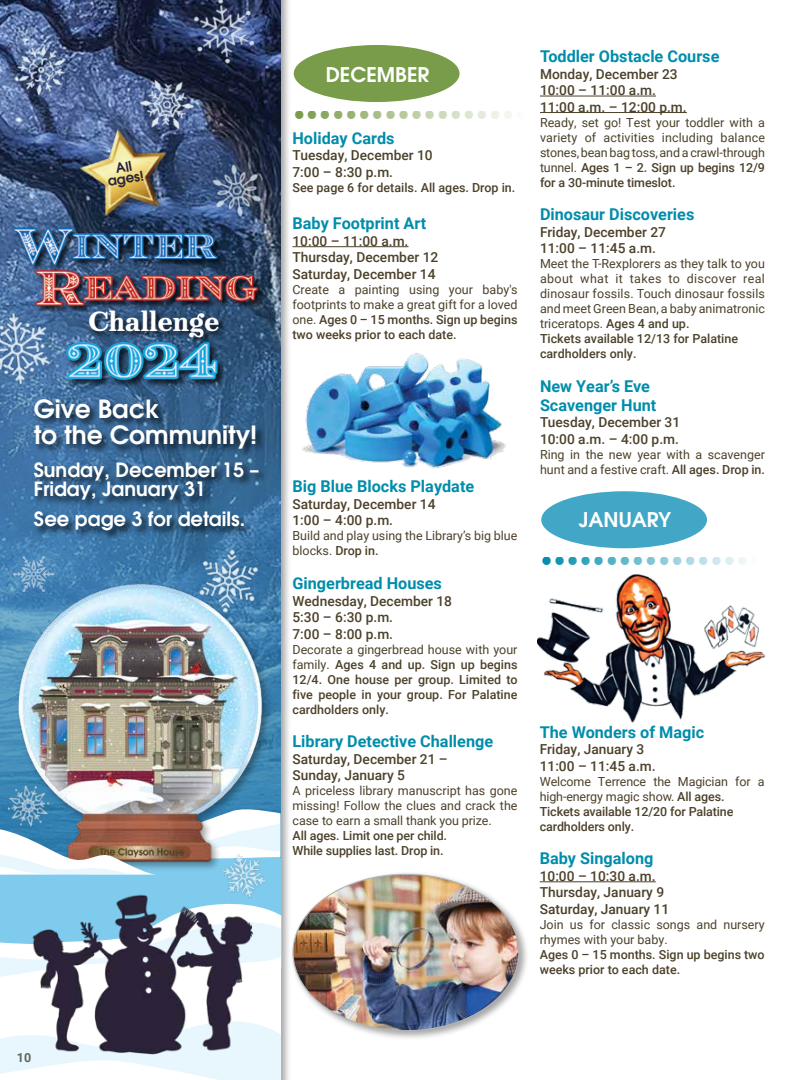
<style>
.page{position:relative;width:810px;height:1080px;background:#fff}
.page>*{position:absolute;margin:0;border:0;box-sizing:border-box;transform-origin:0 0}
.t1{font:700 41.88px "Futura BT";color:#789c4a}
.t2{font:700 41.88px "Futura BT";color:#008dab}
.t3{font:700 27.62px "Victorian Orchid";color:#fff}
.t4{font:600 25px/26.2px "ITC Avant Garde Pro";color:#fff}
.t5{font:600 20.38px "Avant Garde";color:#fff}
.t6{font:600 19.5px/19.5px "ITC Avant Garde Pro";color:#fff}
.t7{font:700 16.25px/18.8px "Roboto";color:#008dab}
.t8{font:500 13.75px/16.5px "Roboto";color:#4c412a}
.t9{font:600 13.5px/11.4px "ITC Avant Garde Pro";color:#2b2338;text-align:center}
.t10{font:12.5px/15px "Roboto";color:#4c412a}
.t11{font:500 12.5px/15px "Roboto";color:#4c412a}
.t12{font:700 12.5px "Roboto";color:#4c412a}
.s1{font-weight:500}
.s2{font-weight:400}
</style>
<div class="page">
<div style="left:0;top:0;width:292px;height:1080px;background:#000;opacity:.35"></div>
<img style="left:0;top:0;width:281px;height:82px">
<svg style="left:0;top:82px;width:281px;height:708px;background:#3c628a"></svg>
<div style="left:294px;top:45px;width:166px;height:57px;background:#789c4a;border-radius:50%"></div>
<div style="left:541px;top:491px;width:166px;height:57px;background:#42a7c6;border-radius:50%"></div>
<hr style="left:292px;top:246px;width:117px;height:1px;background:#4c412a">
<hr style="left:540px;top:881px;width:116px;height:1px;background:#4c412a">
<hr style="left:540px;top:96px;width:116px;height:1px;background:#4c412a">
<hr style="left:540px;top:112px;width:147px;height:1px;background:#4c412a">
<div style="left:14px;top:228px;width:211px;height:44px;background:#000;opacity:.73"></div>
<img style="left:11px;top:220px;width:208px;height:48px">
<div style="left:36px;top:270px;width:230px;height:44px;background:#000;opacity:.73"></div>
<img style="left:33px;top:264px;width:226px;height:46px">
<img style="left:78px;top:335px;width:179px;height:53px">
<div style="left:33px;top:398px;width:235px;height:142px;background:#000;opacity:.73"></div>
<div style="left:89px;top:310px;width:137px;height:35px;background:#000;opacity:.73"></div>
<img style="left:56px;top:101px;width:138px;height:138px">
<img style="left:12px;top:578px;width:264px;height:212px">
<img style="left:0;top:790px;width:281px;height:86px">
<img style="left:198px;top:154px;width:76px;height:75px">
<img style="left:174px;top:532px;width:102px;height:109px">
<img style="left:11px;top:36px;width:69px;height:65px">
<img style="left:212px;top:844px;width:71px;height:34px">
<img style="left:182px;top:0;width:87px;height:79px">
<img style="left:123px;top:56px;width:96px;height:95px">
<img style="left:0;top:777px;width:70px;height:69px">
<img style="left:0;top:299px;width:78px;height:97px">
<img style="left:11px;top:552px;width:46px;height:44px">
<img style="left:5px;top:878px;width:282px;height:202px">
<img style="left:302px;top:353px;width:204px;height:115px">
<div style="left:290px;top:871px;width:239px;height:170px;background:#000;opacity:.35"></div>
<img style="left:293px;top:875px;width:226px;height:156px">
<img style="left:538px;top:574px;width:227px;height:149px">
<p class="t9" style="left:105px;top:164px;width:38px;rotate:-10deg">All ages!</p>
<h2 class="t3" style="left:88px;top:303px;width:132px">Challenge</h2>
<h3 class="t4" style="left:34px;top:395px;width:225px">Give Back<br>to the Community!</h3>
<h3 class="t6" style="left:34px;top:460px;width:227px">Sunday, December 15 –<br>Friday, January 31</h3>
<h3 class="t6" style="left:34px;top:509px;width:213px">See page 3 for details.</h3>
<p class="t12" style="left:17px;top:1049px;width:16px">10</p>
<h3 class="t5" style="left:326px;top:61px;width:105px">DECEMBER</h3>
<h1 class="t1" style="left:292px;top:79px;width:237px">..................</h1>
<h3 class="t7" style="left:292px;top:128px;width:104px">Holiday Cards</h3>
<p class="t8" style="left:292px;top:147px;width:142px">Tuesday, December 10<br>7:00 – 8:30 p.m.</p>
<p class="t11" style="left:292px;top:179px;width:224px">See page 6 for details. All ages. Drop in.</p>
<h3 class="t7" style="left:292px;top:213px;width:135px">Baby Footprint Art</h3>
<p class="t8" style="left:292px;top:232px;width:147px">10:00 – 11:00 a.m.<br>Thursday, December 12<br>Saturday, December 14</p>
<p class="t10" style="left:292px;top:281px;width:227px;text-align:justify">Create a painting using your baby's footprints to make a great gift for a loved one. <span class="s1">Ages 0 – 15 months. Sign up begins two weeks prior to each date.</span></p>
<h3 class="t7" style="left:292px;top:477px;width:183px">Big Blue Blocks Playdate</h3>
<p class="t8" style="left:292px;top:495px;width:145px">Saturday, December 14<br>1:00 – 4:00 p.m.</p>
<p class="t10" style="left:292px;top:528px;width:227px">Build and play using the Library’s big blue blocks. <span class="s1">Drop in.</span></p>
<h3 class="t7" style="left:292px;top:573px;width:151px">Gingerbread Houses</h3>
<p class="t8" style="left:292px;top:592px;width:161px">Wednesday, December 18<br>5:30 – 6:30 p.m.<br>7:00 – 8:00 p.m.</p>
<p class="t11" style="left:292px;top:641px;width:226px;text-align:justify"><span class="s2">Decorate a gingerbread house with your family.</span> Ages 4 and up. Sign up begins 12/4. One house per group. Limited to five people in your group. For Palatine cardholders only.</p>
<h3 class="t7" style="left:292px;top:732px;width:202px">Library Detective Challenge</h3>
<p class="t8" style="left:292px;top:750px;width:157px">Saturday, December 21 –<br>Sunday, January 5</p>
<p class="t10" style="left:292px;top:783px;width:227px;text-align:justify">A priceless library manuscript has gone missing! Follow the clues and crack the case to earn a small thank you prize.</p>
<p class="t11" style="left:292px;top:828px;width:156px">All ages. Limit one per child.<br>While supplies last. Drop in.</p>
<h3 class="t7" style="left:540px;top:46px;width:181px">Toddler Obstacle Course</h3>
<p class="t8" style="left:540px;top:65px;width:148px">Monday, December 23<br>10:00 – 11:00 a.m.<br>11:00 a.m. – 12:00 p.m.</p>
<p class="t10" style="left:540px;top:114px;width:227px;text-align:justify">Ready, set go! Test your toddler with a variety of activities including balance stones, bean bag toss, and a crawl-through tunnel. <span class="s1">Ages 1 – 2. Sign up begins 12/9 for a 30-minute timeslot.</span></p>
<h3 class="t7" style="left:540px;top:205px;width:156px">Dinosaur Discoveries</h3>
<p class="t8" style="left:540px;top:223px;width:127px">Friday, December 27<br>11:00 – 11:45 a.m.</p>
<p class="t10" style="left:540px;top:256px;width:227px">Meet the T-Rexplorers as they talk to you about what it takes to discover real dinosaur fossils. Touch dinosaur fossils and meet Green Bean, a baby animatronic triceratops. <span class="s1">Ages 4 and up.<br>Tickets available 12/13 for Palatine cardholders only.</span></p>
<h3 class="t7" style="left:540px;top:376px;width:118px">New Year’s Eve<br>Scavenger Hunt</h3>
<p class="t8" style="left:540px;top:414px;width:142px">Tuesday, December 31<br>10:00 a.m. – 4:00 p.m.</p>
<p class="t10" style="left:540px;top:446px;width:226px">Ring in the new year with a scavenger hunt and a festive craft. <span class="s1">All ages. Drop in.</span></p>
<h3 class="t5" style="left:579px;top:506px;width:94px">JANUARY</h3>
<h1 class="t2" style="left:540px;top:525px;width:224px">.................</h1>
<h3 class="t7" style="left:540px;top:722px;width:166px">The Wonders of Magic</h3>
<p class="t8" style="left:540px;top:740px;width:117px">Friday, January 3<br>11:00 – 11:45 a.m.</p>
<p class="t11" style="left:540px;top:773px;width:226px"><span class="s2">Welcome Terrence the Magician for a high-energy magic show.</span> All ages.<br>Tickets available 12/20 for Palatine cardholders only.</p>
<h3 class="t7" style="left:540px;top:849px;width:115px">Baby Singalong</h3>
<p class="t8" style="left:540px;top:867px;width:131px">10:00 – 10:30 a.m.<br>Thursday, January 9<br>Saturday, January 11</p>
<p class="t10" style="left:540px;top:916px;width:226px">Join us for classic songs and nursery rhymes with your baby.</p>
<p class="t11" style="left:540px;top:946px;width:226px">Ages 0 – 15 months. Sign up begins two weeks prior to each date.</p>
</div>
